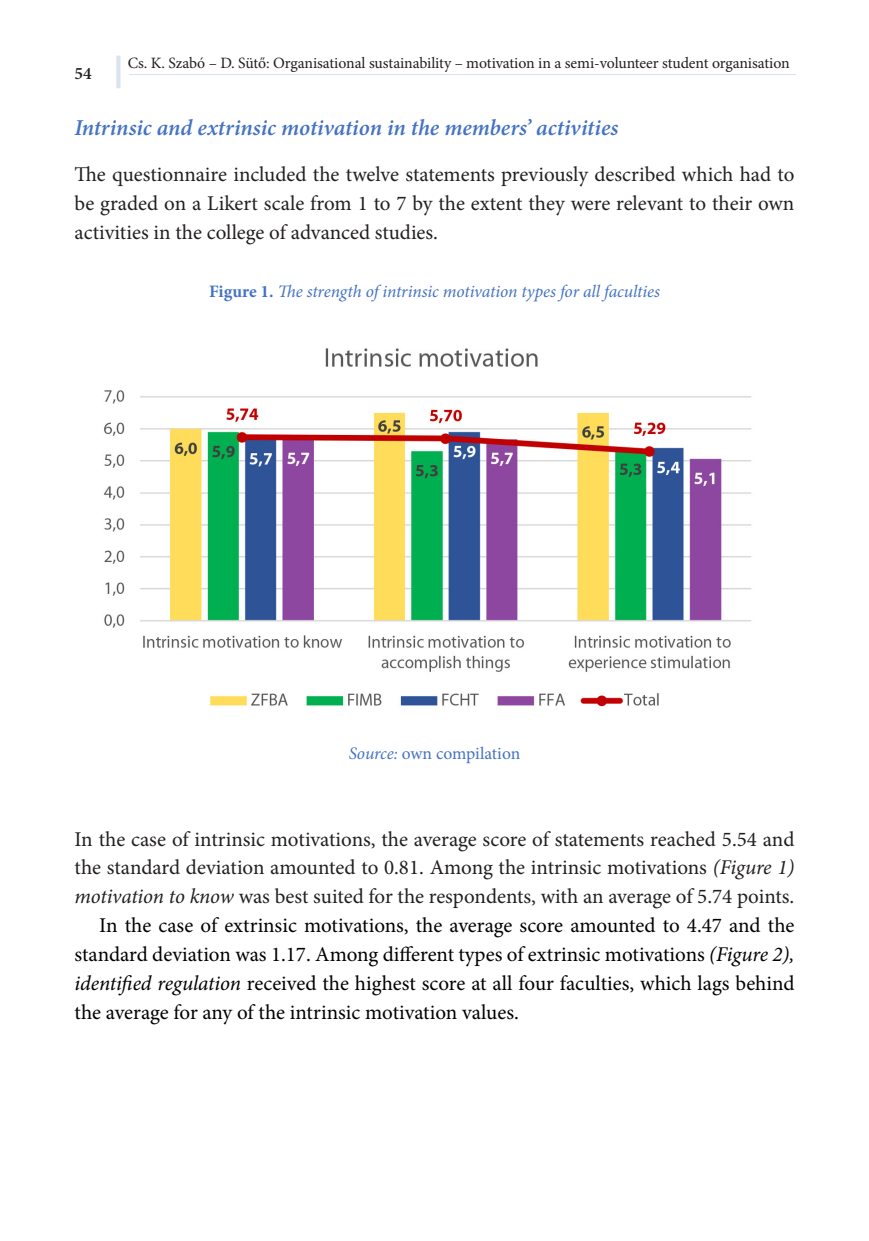
<style>
.page{position:relative;width:869px;height:1241px;background:#fff}
.page>*{position:absolute;margin:0;border:0;box-sizing:border-box;transform-origin:0 0}
.Másodlagos_cím{font:italic 600 22.75px "Minion Pro";color:#4472c4}
.kenyér_tompa{font:21px/28.9px "Minion Pro";color:#231f20;text-align:justify}
.Kenyér{font:21px/28.9px "Minion Pro";color:#000;text-align:justify}
.Táblacím{font:italic 17.5px "Minion Pro";letter-spacing:-.01em;color:#4472c4}
.Forrás{font:17.5px "Minion Pro";letter-spacing:-.005em;color:#4472c4}
.t1{font:600 17.5px "Minion Pro";color:#231f20}
.t2{font:15.75px "Minion Pro";letter-spacing:-.01em;color:#231f20}
.s1{font-weight:700;font-style:normal}
.s2{font-style:italic}
</style>
<div class="page">
<hr style="left:129px;top:74px;width:666px;height:1px;background:#dae3f3">
<hr style="left:117px;top:56px;width:3px;height:32px;background:#dae3f3">
<img style="left:103px;top:348px;width:649px;height:359px">
<p class="t1" style="left:74px;top:61px;width:19px">54</p>
<p class="t2" style="left:128px;top:53px;width:663px">Cs. K. Szabó – D. Sütő: Organisational sustainability – motivation in a semi-volunteer student organisation</p>
<p class="Másodlagos_cím" style="left:74px;top:112px;width:545px">Intrinsic and extrinsic motivation in the members’ activities</p>
<p class="kenyér_tompa" style="left:74px;top:160px;width:721px">The questionnaire included the twelve statements previously described which had to be graded on a Likert scale from 1 to 7 by the extent they were relevant to their own activities in the college of advanced studies.</p>
<p class="Táblacím" style="left:209px;top:279px;width:452px"><span class="s1">Figure 1.</span> The strength of intrinsic motivation types for all faculties</p>
<p class="Forrás" style="left:348px;top:741px;width:173px"><span class="s2">Source:</span> own compilation</p>
<p class="kenyér_tompa" style="left:74px;top:824px;width:721px">In the case of intrinsic motivations, the average score of statements reached 5.54 and the standard deviation amounted to 0.81. Among the intrinsic motivations <span class="s2">(Figure 1) motivation to know</span> was best suited for the respondents, with an average of 5.74 points.</p>
<p class="Kenyér" style="left:74px;top:911px;width:721px;text-indent:25px">In the case of extrinsic motivations, the average score amounted to 4.47 and the standard deviation was 1.17. Among different types of extrinsic motivations <span class="s2">(Figure 2), identified regulation</span> received the highest score at all four faculties, which lags behind the average for any of the intrinsic motivation values.</p>
</div>
